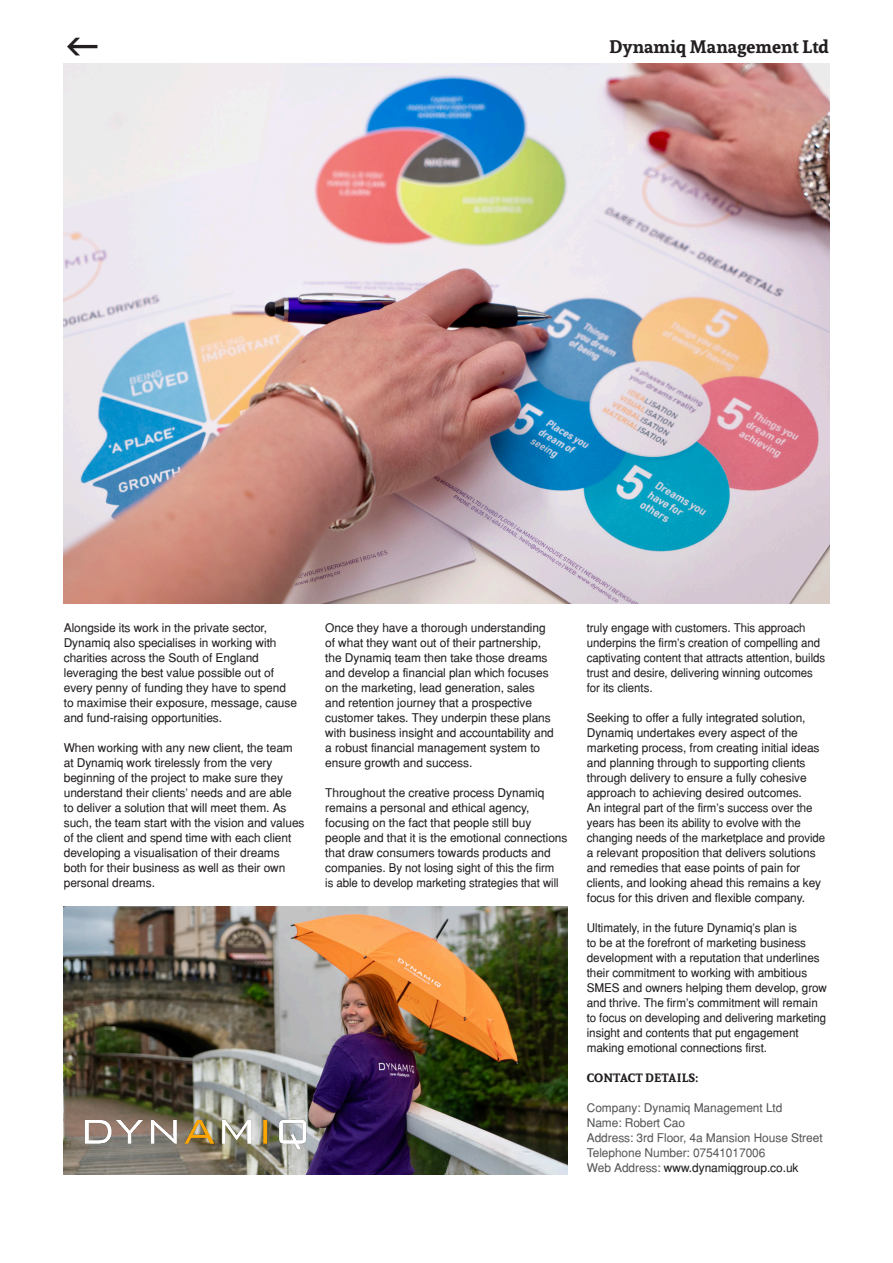
<style>
.page{position:relative;width:893px;height:1263px;background:#fff}
.page>*{position:absolute;margin:0;border:0;box-sizing:border-box;transform-origin:0 0}
.t1{font:700 18px "Andada";color:#231f20}
.t2{font:12px/15px "Helvetica";letter-spacing:-.005em;color:#231f20}
.t3{font:12px/15px "Helvetica";letter-spacing:-.005em;color:#231f20;scale:.95 1}
.t4{font:12px "Helvetica";letter-spacing:-.005em;color:#57585a}
.t5{font:700 12px "Andada";letter-spacing:.015em;color:#231f20}
.s1{color:#57585a}
</style>
<div class="page">
<img style="left:63px;top:64px;width:766px;height:540px">
<img style="left:64px;top:907px;width:504px;height:268px">
<img style="left:74px;top:1107px;width:243px;height:51px">
<p class="t1" style="left:609px;top:34px;width:221px">Dynamiq Management Ltd</p>
<p class="t2" style="left:64px;top:620px;width:235px">Alongside its work in the private sector, Dynamiq also specialises in working with charities across the South of England leveraging the best value possible out of every penny of funding they have to spend to maximise their exposure, message, cause and fund-raising opportunities.</p>
<p class="t2" style="left:64px;top:740px;width:242px">When working with any new client, the team at Dynamiq work tirelessly from the very beginning of the project to make sure they understand their clients’ needs and are able to deliver a solution that will meet them. As such, the team start with the vision and values of the client and spend time with each client developing a visualisation of their dreams both for their business as well as their own personal dreams.</p>
<p class="t2" style="left:325px;top:620px;width:230px">Once they have a thorough understanding of what they want out of their partnership, the Dynamiq team then take those dreams and develop a financial plan which focuses on the marketing, lead generation, sales and retention journey that a prospective customer takes. They underpin these plans with business insight and accountability and a robust financial management system to ensure growth and success.</p>
<p class="t2" style="left:325px;top:785px;width:244px">Throughout the creative process Dynamiq remains a personal and ethical agency, focusing on the fact that people still buy people and that it is the emotional connections that draw consumers towards products and companies. By not losing sight of this the firm<br>is able to develop marketing strategies that will</p>
<p class="t3" style="left:587px;top:620px;width:252px">truly engage with customers. This approach underpins the firm’s creation of compelling and captivating content that attracts attention, builds trust and desire, delivering winning outcomes</p>
<p class="t3" style="left:587px;top:680px;width:71px">for its clients.</p>
<p class="t2" style="left:587px;top:710px;width:234px">Seeking to offer a fully integrated solution, Dynamiq undertakes every aspect of the marketing process, from creating initial ideas and planning through to supporting clients through delivery to ensure a fully cohesive approach to achieving desired outcomes.</p>
<p class="t3" style="left:587px;top:800px;width:252px">An integral part of the firm’s success over the years has been its ability to evolve with the changing needs of the marketplace and provide a relevant proposition that delivers solutions and remedies that ease points of pain for clients, and looking ahead this remains a key focus for this driven and flexible company.</p>
<p class="t2" style="left:587px;top:920px;width:242px">Ultimately, in the future Dynamiq’s plan is<br>to be at the forefront of marketing business development with a reputation that underlines their commitment to working with ambitious SMES and owners helping them develop, grow and thrive. The firm’s commitment will remain</p>
<p class="t3" style="left:587px;top:1010px;width:254px">to focus on developing and delivering marketing insight and contents that put engagement making emotional connections first.</p>
<p class="t5" style="left:587px;top:1070px;width:113px">CONTACT DETAILS:</p>
<p class="t4" style="left:587px;top:1101px;width:197px">Company: Dynamiq Management Ltd</p>
<p class="t4" style="left:587px;top:1116px;width:100px">Name: Robert Cao</p>
<p class="t4" style="left:587px;top:1131px;width:237px">Address: 3rd Floor, 4a Mansion House Street</p>
<p class="t4" style="left:587px;top:1146px;width:180px">Telephone Number: 07541017006</p>
<p class="t2" style="left:587px;top:1160px;width:213px"><span class="s1">Web Address:</span> www.dynamiqgroup.co.uk</p>
</div>
